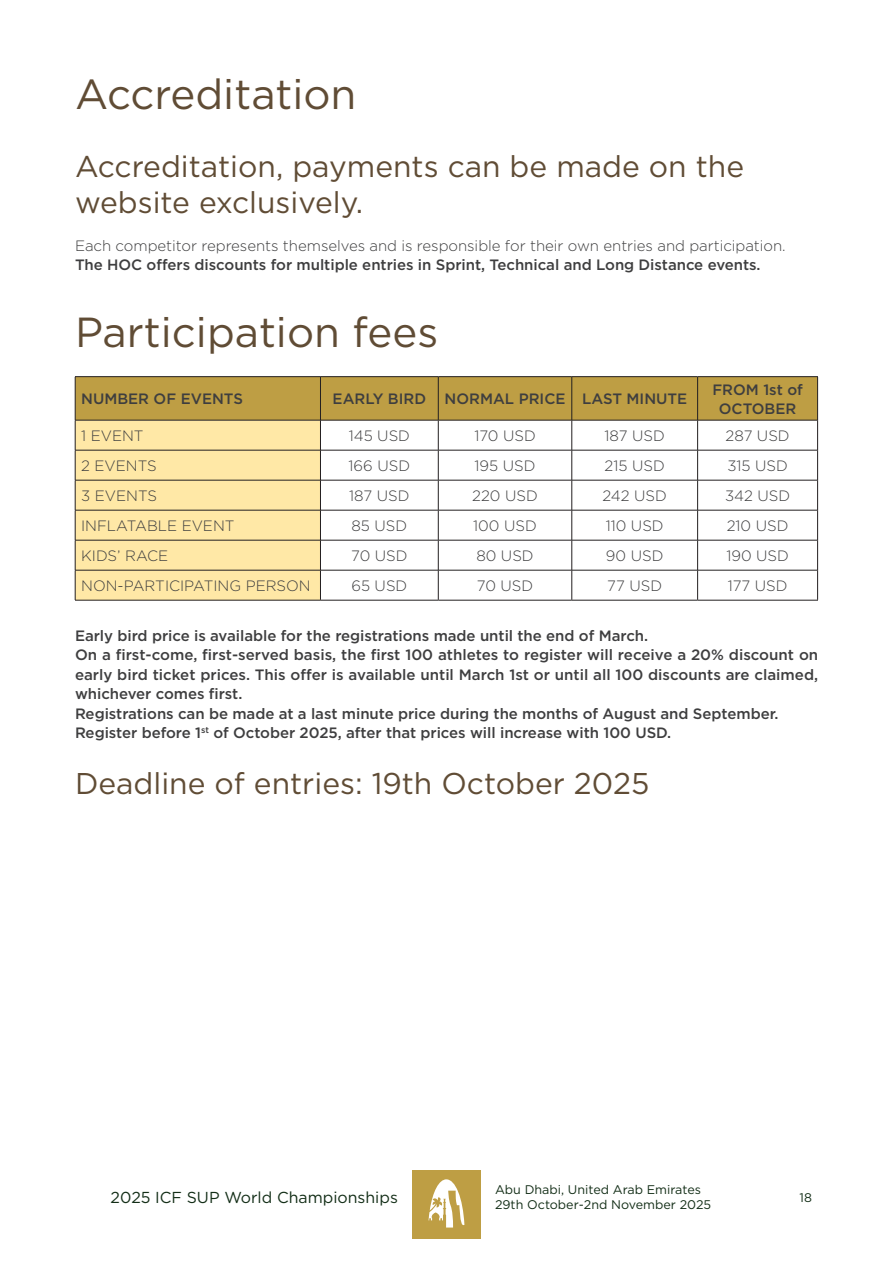
<style>
.page{position:relative;width:893px;height:1263px;background:#fff}
.page>*{position:absolute;margin:0;border:0;box-sizing:border-box;transform-origin:0 0}
.t1{font:42px "Gotham";color:#604c35}
.subtitle{font:30px/36px "Gotham";color:#604c35}
.t2{font:15.9px "Gotham";color:#132e17}
.body_-1{font:500 15px/19.5px "Gotham";letter-spacing:-.005em;color:#3e3e3f;text-align:justify}
.table_body_0{font:300 15px "Gotham";color:#3e3e3f}
.body_-1-2{font:300 15px "Gotham";letter-spacing:-.005em;color:#3e3e3f}
.table_body_0-2{font:500 15px/19.5px "Gotham";color:#3e3e3f;text-align:center}
.t3{font:12.6px/15px "Gotham";color:#132e17}
</style>
<div class="page">
<svg style="left:76px;top:377px;width:741px;height:223px"></svg>
<hr style="left:321px;top:540px;width:117px;height:1px;background:#231f20">
<hr style="left:439px;top:540px;width:133px;height:1px;background:#231f20">
<hr style="left:75px;top:420px;width:245px;height:1px;background:#231f20">
<hr style="left:321px;top:420px;width:117px;height:1px;background:#231f20">
<hr style="left:439px;top:420px;width:133px;height:1px;background:#231f20">
<hr style="left:75px;top:450px;width:245px;height:1px;background:#231f20">
<hr style="left:321px;top:450px;width:117px;height:1px;background:#231f20">
<hr style="left:439px;top:450px;width:133px;height:1px;background:#231f20">
<hr style="left:75px;top:480px;width:245px;height:1px;background:#231f20">
<hr style="left:321px;top:480px;width:117px;height:1px;background:#231f20">
<hr style="left:439px;top:480px;width:133px;height:1px;background:#231f20">
<hr style="left:75px;top:510px;width:245px;height:1px;background:#231f20">
<hr style="left:321px;top:510px;width:117px;height:1px;background:#231f20">
<hr style="left:439px;top:510px;width:133px;height:1px;background:#231f20">
<hr style="left:75px;top:376px;width:245px;height:1px;background:#231f20">
<hr style="left:75px;top:377px;width:1px;height:43px;background:#231f20">
<hr style="left:75px;top:420px;width:1px;height:30px;background:#231f20">
<hr style="left:75px;top:450px;width:1px;height:30px;background:#231f20">
<hr style="left:75px;top:480px;width:1px;height:30px;background:#231f20">
<hr style="left:75px;top:510px;width:1px;height:30px;background:#231f20">
<hr style="left:75px;top:540px;width:245px;height:1px;background:#231f20">
<hr style="left:75px;top:540px;width:1px;height:30px;background:#231f20">
<hr style="left:75px;top:570px;width:245px;height:1px;background:#231f20">
<hr style="left:75px;top:570px;width:1px;height:30px;background:#231f20">
<hr style="left:75px;top:600px;width:245px;height:1px;background:#231f20">
<hr style="left:320px;top:376px;width:118px;height:1px;background:#231f20">
<hr style="left:320px;top:377px;width:1px;height:43px;background:#231f20">
<hr style="left:320px;top:420px;width:1px;height:30px;background:#231f20">
<hr style="left:320px;top:450px;width:1px;height:30px;background:#231f20">
<hr style="left:320px;top:480px;width:1px;height:30px;background:#231f20">
<hr style="left:320px;top:510px;width:1px;height:30px;background:#231f20">
<hr style="left:320px;top:540px;width:1px;height:30px;background:#231f20">
<hr style="left:438px;top:376px;width:134px;height:1px;background:#231f20">
<hr style="left:438px;top:377px;width:1px;height:43px;background:#231f20">
<hr style="left:438px;top:420px;width:1px;height:30px;background:#231f20">
<hr style="left:438px;top:450px;width:1px;height:30px;background:#231f20">
<hr style="left:438px;top:480px;width:1px;height:30px;background:#231f20">
<hr style="left:438px;top:510px;width:1px;height:30px;background:#231f20">
<hr style="left:438px;top:540px;width:1px;height:30px;background:#231f20">
<hr style="left:572px;top:376px;width:126px;height:1px;background:#231f20">
<hr style="left:571px;top:377px;width:1px;height:43px;background:#231f20">
<hr style="left:698px;top:376px;width:120px;height:1px;background:#231f20">
<hr style="left:697px;top:377px;width:1px;height:43px;background:#231f20">
<hr style="left:817px;top:377px;width:1px;height:43px;background:#231f20">
<hr style="left:572px;top:420px;width:126px;height:1px;background:#231f20">
<hr style="left:698px;top:420px;width:119px;height:1px;background:#231f20">
<hr style="left:572px;top:450px;width:126px;height:1px;background:#231f20">
<hr style="left:698px;top:450px;width:119px;height:1px;background:#231f20">
<hr style="left:572px;top:480px;width:126px;height:1px;background:#231f20">
<hr style="left:698px;top:480px;width:119px;height:1px;background:#231f20">
<hr style="left:572px;top:510px;width:126px;height:1px;background:#231f20">
<hr style="left:698px;top:510px;width:119px;height:1px;background:#231f20">
<hr style="left:572px;top:540px;width:126px;height:1px;background:#231f20">
<hr style="left:698px;top:540px;width:119px;height:1px;background:#231f20">
<hr style="left:571px;top:420px;width:1px;height:30px;background:#231f20">
<hr style="left:697px;top:420px;width:1px;height:30px;background:#231f20">
<hr style="left:817px;top:420px;width:1px;height:30px;background:#231f20">
<hr style="left:571px;top:450px;width:1px;height:30px;background:#231f20">
<hr style="left:697px;top:450px;width:1px;height:30px;background:#231f20">
<hr style="left:817px;top:450px;width:1px;height:30px;background:#231f20">
<hr style="left:571px;top:480px;width:1px;height:30px;background:#231f20">
<hr style="left:697px;top:480px;width:1px;height:30px;background:#231f20">
<hr style="left:817px;top:480px;width:1px;height:30px;background:#231f20">
<hr style="left:571px;top:510px;width:1px;height:30px;background:#231f20">
<hr style="left:697px;top:510px;width:1px;height:30px;background:#231f20">
<hr style="left:817px;top:510px;width:1px;height:30px;background:#231f20">
<hr style="left:571px;top:540px;width:1px;height:30px;background:#231f20">
<hr style="left:697px;top:540px;width:1px;height:30px;background:#231f20">
<hr style="left:817px;top:540px;width:1px;height:30px;background:#231f20">
<hr style="left:320px;top:570px;width:118px;height:1px;background:#231f20">
<hr style="left:438px;top:570px;width:134px;height:1px;background:#231f20">
<hr style="left:572px;top:570px;width:126px;height:1px;background:#231f20">
<hr style="left:698px;top:570px;width:119px;height:1px;background:#231f20">
<hr style="left:320px;top:570px;width:1px;height:30px;background:#231f20">
<hr style="left:438px;top:570px;width:1px;height:30px;background:#231f20">
<hr style="left:571px;top:570px;width:1px;height:30px;background:#231f20">
<hr style="left:697px;top:570px;width:1px;height:30px;background:#231f20">
<hr style="left:817px;top:570px;width:1px;height:30px;background:#231f20">
<hr style="left:320px;top:600px;width:118px;height:1px;background:#231f20">
<hr style="left:438px;top:600px;width:134px;height:1px;background:#231f20">
<hr style="left:572px;top:600px;width:126px;height:1px;background:#231f20">
<hr style="left:698px;top:600px;width:120px;height:1px;background:#231f20">
<div style="left:412px;top:1170px;width:69px;height:69px;background:#be9e44"></div>
<svg style="left:429px;top:1179px;width:35px;height:48px"></svg>
<p class="t1" style="left:75px;top:67px;width:283px">Accreditation</p>
<p class="subtitle" style="left:75px;top:148px;width:671px">Accreditation, payments can be made on the website exclusively.</p>
<p class="body_-1-2" style="left:75px;top:236px;width:712px">Each competitor represents themselves and is responsible for their own entries and participation.</p>
<p class="body_-1" style="left:75px;top:255px;width:687px">The HOC offers discounts for multiple entries in Sprint, Technical and Long Distance events.</p>
<p class="t1" style="left:75px;top:305px;width:365px">Participation fees</p>
<p class="table_body_0-2" style="left:81px;top:389px;width:163px">NUMBER OF EVENTS</p>
<p class="table_body_0-2" style="left:333px;top:389px;width:95px">EARLY BIRD</p>
<p class="table_body_0-2" style="left:445px;top:389px;width:122px">NORMAL PRICE</p>
<p class="table_body_0-2" style="left:582px;top:389px;width:107px">LAST MINUTE</p>
<p class="table_body_0-2" style="left:712px;top:379px;width:92px">FROM 1st of<br>OCTOBER</p>
<p class="table_body_0" style="left:81px;top:426px;width:64px">1 EVENT</p>
<p class="table_body_0" style="left:349px;top:426px;width:63px">145 USD</p>
<p class="table_body_0" style="left:474px;top:426px;width:63px">170 USD</p>
<p class="table_body_0" style="left:604px;top:426px;width:62px">187 USD</p>
<p class="table_body_0" style="left:725px;top:426px;width:66px">287 USD</p>
<p class="table_body_0" style="left:81px;top:456px;width:77px">2 EVENTS</p>
<p class="table_body_0" style="left:349px;top:456px;width:63px">166 USD</p>
<p class="table_body_0" style="left:475px;top:456px;width:62px">195 USD</p>
<p class="table_body_0" style="left:605px;top:456px;width:62px">215 USD</p>
<p class="table_body_0" style="left:727px;top:456px;width:62px">315 USD</p>
<p class="table_body_0" style="left:81px;top:486px;width:77px">3 EVENTS</p>
<p class="table_body_0" style="left:349px;top:486px;width:62px">187 USD</p>
<p class="table_body_0" style="left:472px;top:486px;width:67px">220 USD</p>
<p class="table_body_0" style="left:602px;top:486px;width:66px">242 USD</p>
<p class="table_body_0" style="left:725px;top:486px;width:67px">342 USD</p>
<p class="table_body_0" style="left:81px;top:516px;width:155px">INFLATABLE EVENT</p>
<p class="table_body_0" style="left:351px;top:516px;width:57px">85 USD</p>
<p class="table_body_0" style="left:473px;top:516px;width:65px">100 USD</p>
<p class="table_body_0" style="left:606px;top:516px;width:59px">110 USD</p>
<p class="table_body_0" style="left:727px;top:516px;width:63px">210 USD</p>
<p class="table_body_0" style="left:81px;top:546px;width:89px">KIDS’ RACE</p>
<p class="table_body_0" style="left:351px;top:546px;width:58px">70 USD</p>
<p class="table_body_0" style="left:476px;top:546px;width:59px">80 USD</p>
<p class="table_body_0" style="left:606px;top:546px;width:59px">90 USD</p>
<p class="table_body_0" style="left:726px;top:546px;width:64px">190 USD</p>
<p class="table_body_0" style="left:81px;top:576px;width:231px">NON-PARTICIPATING PERSON</p>
<p class="table_body_0" style="left:351px;top:576px;width:57px">65 USD</p>
<p class="table_body_0" style="left:477px;top:576px;width:58px">70 USD</p>
<p class="table_body_0" style="left:607px;top:576px;width:56px">77 USD</p>
<p class="table_body_0" style="left:728px;top:576px;width:61px">177 USD</p>
<p class="body_-1" style="left:75px;top:625px;width:575px">Early bird price is available for the registrations made until the end of March.</p>
<p class="body_-1" style="left:75px;top:645px;width:745px">On a first-come, first-served basis, the first 100 athletes to register will receive a 20% discount on early bird ticket prices. This offer is available until March 1st or until all 100 discounts are claimed, whichever comes first.</p>
<p class="body_-1" style="left:75px;top:703px;width:705px">Registrations can be made at a last minute price during the months of August and September.</p>
<p class="body_-1" style="left:75px;top:723px;width:598px">Register before 1<sup>st</sup> of October 2025, after that prices will increase with 100 USD.</p>
<p class="subtitle" style="left:75px;top:764px;width:576px">Deadline of entries: 19th October 2025</p>
<p class="t2" style="left:111px;top:1187px;width:289px">2025 ICF SUP World Championships</p>
<p class="t3" style="left:495px;top:1182px;width:218px">Abu Dhabi, United Arab Emirates<br>29th October-2nd November 2025</p>
<p class="t3" style="left:800px;top:1189px;width:14px">18</p>
</div>
